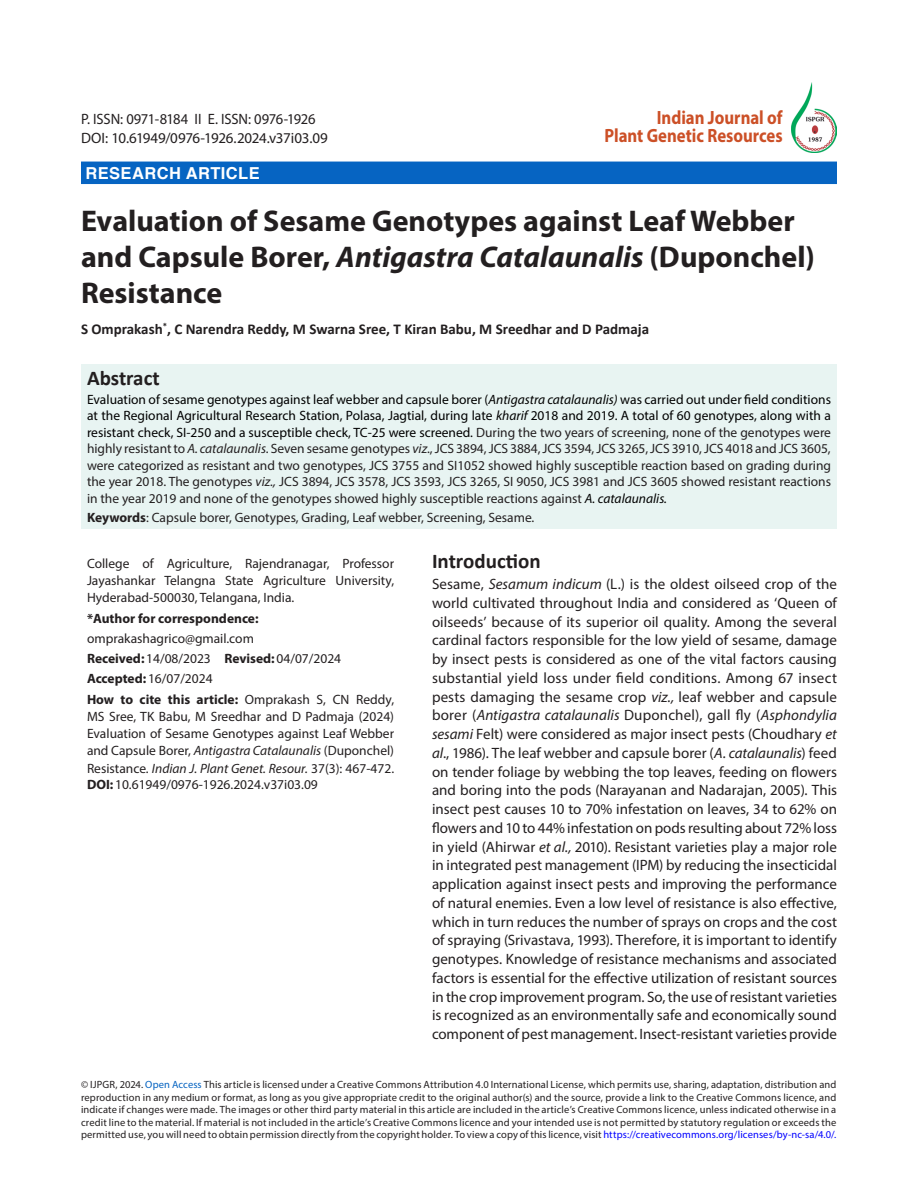
<style>
.page{position:relative;width:918px;height:1188px;background:#fff}
.page>*{position:absolute;margin:0;border:0;box-sizing:border-box;transform-origin:0 0}
.article_head{font:700 30px/36px "Myriad Pro";color:#231f20}
.Sub-Head-1{font:700 21px "Calibri";color:#231f20}
.article_head-2{font:700 19.2px/18.3px "Myriad Pro";color:#cc5027;text-align:right;scale:.87 1}
.Subject{font:700 16.5px "Helvetica";letter-spacing:.025em;color:#fff}
.Body_flush{font:15px/18.8px "Myriad Pro";letter-spacing:-.01em;color:#231f20;text-align:justify}
.author{font:700 15px "Calibri";color:#231f20}
.Abstract{font:13.5px/16.5px "Myriad Pro";color:#231f20;text-align:justify}
.affiliation{font:13.5px/17.1px "Myriad Pro";color:#231f20;text-align:justify}
.affiliation-2{font:700 13.5px "Myriad Pro";color:#231f20}
._1st{font:10.5px/12.6px "Myriad Pro";letter-spacing:.01em;color:#231f20;text-align:justify}
.s1{font-style:italic}
.s2{color:#000}
.s3{font-style:italic;color:#000}
.s4{font-weight:700}
.s5{color:#0563c1}
.s6{color:#00f}
</style>
<div class="page">
<div style="left:81px;top:364px;width:756px;height:164px;background:#e8f4f2"></div>
<div style="left:81px;top:162px;width:756px;height:22px;background:#0664c2"></div>
<img style="left:792px;top:82px;width:45px;height:70px">
<p class="Body_flush" style="left:81px;top:109px;width:236px">P. ISSN: 0971-8184 II E. ISSN: 0976-1926</p>
<p class="Body_flush" style="left:81px;top:128px;width:248px">DOI: 10.61949/0976-1926.2024.v37i03.09</p>
<p class="Subject" style="left:86px;top:160px;width:176px">RESEARCH ARTICLE</p>
<p class="article_head-2" style="left:604px;top:108px;width:207px">Indian Journal of<br>Plant Genetic Resources</p>
<p class="article_head" style="left:81px;top:202px;width:736px">Evaluation of Sesame Genotypes against Leaf Webber and Capsule Borer, <span class="s1">Antigastra Catalaunalis</span> (Duponchel)<br>Resistance</p>
<p class="author" style="left:81px;top:319px;width:570px">S Omprakash<sup>*</sup>, C Narendra Reddy, M Swarna Sree, T Kiran Babu, M Sreedhar and D Padmaja</p>
<p class="Sub-Head-1" style="left:87px;top:364px;width:74px">Abstract</p>
<p class="Abstract" style="left:87px;top:391px;width:746px"><span class="s2">Evaluation of sesame genotypes against leaf webber and capsule borer (</span><span class="s3">Antigastra catalaunalis)</span> <span class="s2">was carried out under field conditions at the Regional Agricultural Research Station, Polasa, Jagtial, during late</span> <span class="s3">kharif</span> <span class="s2">2018 and 2019. A total of 60 genotypes, along with a resistant check, SI-250 and a susceptible check, TC-25 were screened.</span> During the two years of screening, none of the genotypes were highly resistant to <span class="s1">A. catalaunalis</span>. Seven sesame genotypes <span class="s1">viz</span>., JCS 3894, JCS 3884, JCS 3594, JCS 3265, JCS 3910, JCS 4018 and JCS 3605, were categorized as resistant and two genotypes, JCS 3755 and SI1052 showed highly susceptible reaction based on grading during the year 2018. The genotypes <span class="s1">viz.,</span> JCS 3894, JCS 3578, JCS 3593, JCS 3265, SI 9050, JCS 3981 and JCS 3605 showed resistant reactions in the year 2019 and none of the genotypes showed highly susceptible reactions against <span class="s3">A. catalaunalis.</span></p>
<p class="Abstract" style="left:87px;top:509px;width:449px"><span class="s4">Keywords</span>: Capsule borer, Genotypes, Grading, Leaf webber, Screening, Sesame.</p>
<p class="affiliation" style="left:87px;top:554px;width:309px">College of Agriculture, Rajendranagar, Professor Jayashankar Telangna State Agriculture University, Hyderabad-500030, Telangana, India.</p>
<p class="affiliation-2" style="left:87px;top:609px;width:173px">*Author for correspondence:</p>
<p class="affiliation" style="left:87px;top:630px;width:168px">omprakashagrico@gmail.com</p>
<p class="affiliation" style="left:87px;top:650px;width:256px"><span class="s4">Received:</span>14/08/2023 <span class="s4">Revised:</span>04/07/2024</p>
<p class="affiliation" style="left:87px;top:670px;width:127px"><span class="s4">Accepted:</span>16/07/2024</p>
<p class="affiliation" style="left:87px;top:690px;width:309px"><span class="s4">How to cite this article:</span> Omprakash S, CN Reddy, MS Sree, TK Babu, M Sreedhar and D Padmaja (2024)<br>Evaluation of Sesame Genotypes against Leaf Webber and Capsule Borer, <span class="s1">Antigastra Catalaunalis</span> (Duponchel)<br>Resistance. <span class="s1">Indian J. Plant Genet. Resour.</span> 37(3): 467-472.<br><span class="s4">DOI:</span>10.61949/0976-1926.2024.v37i03.09</p>
<p class="Sub-Head-1" style="left:432px;top:547px;width:110px">Introduction</p>
<p class="Body_flush" style="left:432px;top:575px;width:407px">Sesame, <span class="s1">Sesamum indicum</span> (L.) is the oldest oilseed crop of the world cultivated throughout India and considered as ‘Queen of oilseeds’ because of its superior oil quality. Among the several cardinal factors responsible for the low yield of sesame, damage by insect pests is considered as one of the vital factors causing substantial yield loss under field conditions. Among 67 insect pests damaging the sesame crop <span class="s1">viz.,</span> leaf webber and capsule borer (<span class="s1">Antigastra catalaunalis</span> Duponchel), gall fly (<span class="s1">Asphondylia sesami</span> Felt) were considered as major insect pests (Choudhary <span class="s1">et al</span>., 1986). The leaf webber and capsule borer (<span class="s1">A. catalaunalis</span>) feed on tender foliage by webbing the top leaves, feeding on flowers and boring into the pods (Narayanan and Nadarajan, 2005). This insect pest causes 10 to 70% infestation on leaves, 34 to 62% on flowers and 10 to 44% infestation on pods resulting about 72% loss in yield (Ahirwar <span class="s1">et al.,</span> 2010). Resistant varieties play a major role in integrated pest management (IPM) by reducing the insecticidal application against insect pests and improving the performance of natural enemies. Even a low level of resistance is also effective, which in turn reduces the number of sprays on crops and the cost of spraying (Srivastava, 1993). Therefore, it is important to identify genotypes. Knowledge of resistance mechanisms and associated factors is essential for the effective utilization of resistant sources in the crop improvement program. So, the use of resistant varieties is recognized as an environmentally safe and economically sound component of pest management. Insect-resistant varieties provide</p>
<p class="_1st" style="left:81px;top:1078px;width:757px">© IJPGR, 2024. <span class="s5">Open Access</span> This article is licensed under a Creative Commons Attribution 4.0 International License, which permits use, sharing, adaptation, distribution and reproduction in any medium or format, as long as you give appropriate credit to the original author(s) and the source, provide a link to the Creative Commons licence, and indicate if changes were made. The images or other third party material in this article are included in the article’s Creative Commons licence, unless indicated otherwise in a credit line to the material. If material is not included in the article’s Creative Commons licence and your intended use is not permitted by statutory regulation or exceeds the permitted use, you will need to obtain permission directly from the copyright holder. To view a copy of this licence, visit <span class="s6">https://creativecommons.org/licenses/by-nc-sa/4.0/.</span></p>
</div>
